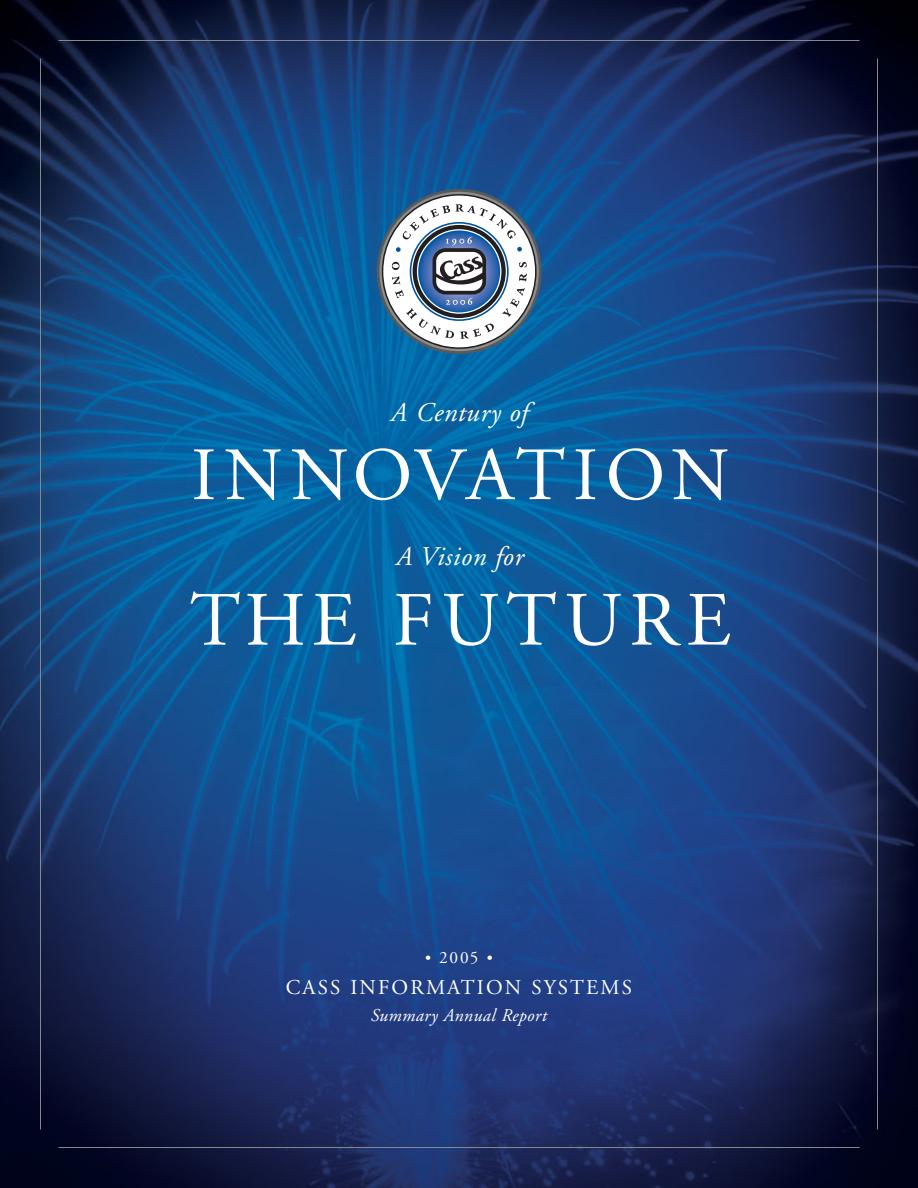
<style>
.page{position:relative;width:918px;height:1188px;background:#fff}
.page>*{position:absolute;margin:0;border:0;box-sizing:border-box;transform-origin:0 0}
.t1{font:76.5px "Adobe Garamond";letter-spacing:.1em;color:#fff}
.t2{font:75px "Adobe Garamond";letter-spacing:.075em;color:#fff}
.t3{font:italic 27px "Adobe Garamond";letter-spacing:.025em;color:#fff}
.t4{font:21px "Adobe Garamond";letter-spacing:.1em;color:#fff}
.t5{font:italic 18px "Adobe Garamond";letter-spacing:.025em;color:#fff}
.t6{font:17.25px "Adobe Garamond";color:#fff}
.s1{font-size:15.75px}
</style>
<div class="page">
<img style="left:0;top:0;width:918px;height:1188px">
<svg style="left:377px;top:189px;width:165px;height:165px"></svg>
<hr style="left:40px;top:58px;width:1px;height:1072px;background:#848888">
<hr style="left:58px;top:40px;width:802px;height:1px;background:#848888">
<hr style="left:58px;top:1147px;width:802px;height:1px;background:#848888">
<hr style="left:877px;top:58px;width:1px;height:1072px;background:#848888">
<p class="t3" style="left:390px;top:402px;width:139px">A Century of</p>
<h2 class="t2" style="left:191px;top:445px;width:540px">INNOVATION</h2>
<p class="t3" style="left:395px;top:546px;width:129px">A Vision for</p>
<h1 class="t1" style="left:190px;top:589px;width:542px">THE FUTURE</h1>
<p class="t6" style="left:425px;top:951px;width:69px"><span class="s1">•</span> 2005 <span class="s1">•</span></p>
<p class="t4" style="left:286px;top:979px;width:348px">CASS INFORMATION SYSTEMS</p>
<p class="t5" style="left:370px;top:1008px;width:178px">Summary Annual Report</p>
</div>
